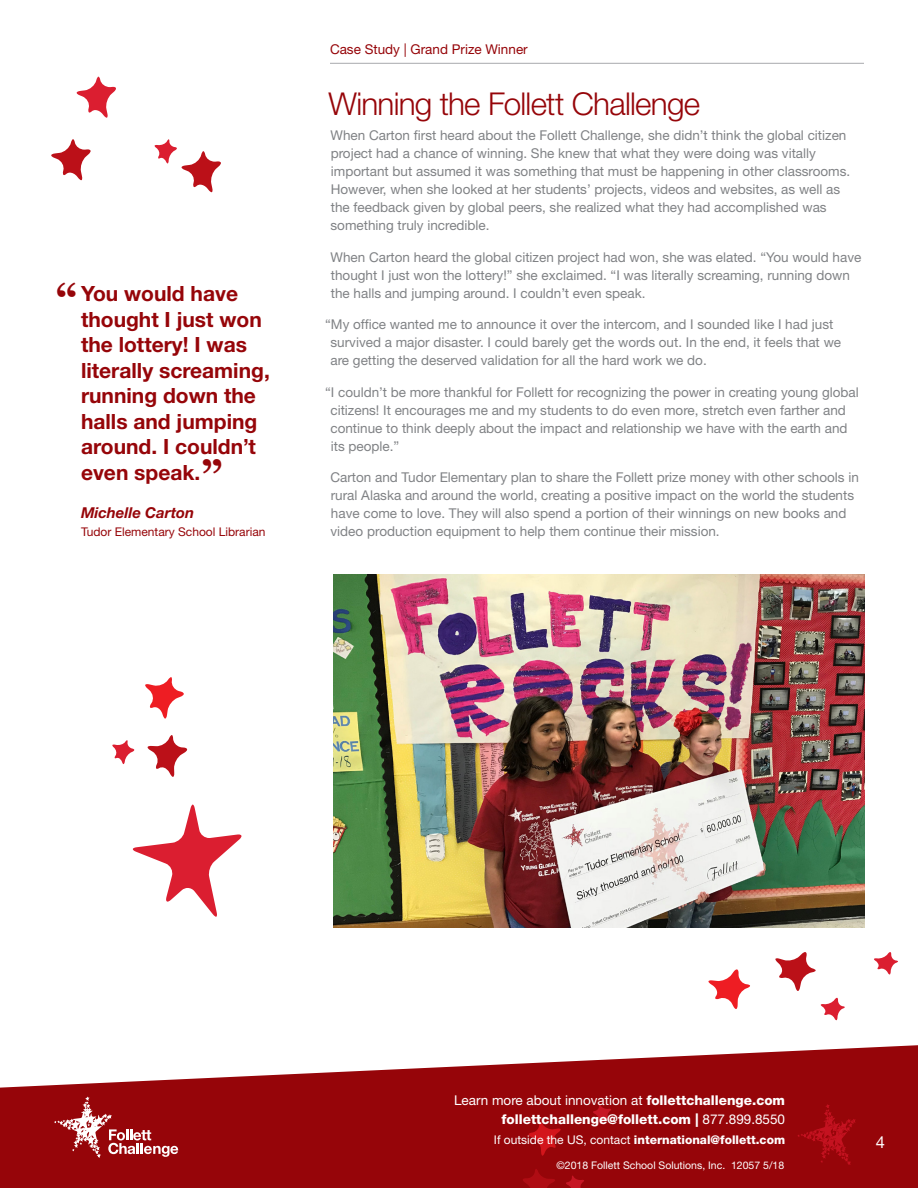
<style>
.page{position:relative;width:918px;height:1188px;background:#fff}
.page>*{position:absolute;margin:0;border:0;box-sizing:border-box;transform-origin:0 0}
.t1{font:700 42px "Georgia";color:#960509}
.big_red_hed{font:300 31.5px "Helvetica Neue LT Std";letter-spacing:-.025em;color:#960509}
.t2{font:700 21px/25.5px "Helvetica Neue LT Std";color:#960509}
.t3{font:16.5px "Helvetica Neue LT Std";color:#fff}
.t4{font:italic 700 15px "Helvetica Neue LT Std";color:#960509}
.body_page_two{font:13.5px/18px "Helvetica Neue LT Std";color:#808285}
.t5{font:800 13.5px/19.5px "Helvetica Neue LT Std";color:#fff;text-align:right}
.t6{font:13.5px "Helvetica Neue LT Std";color:#960509}
.t7{font:800 12px "Helvetica Neue LT Std";color:#fff}
.t8{font:12px "Helvetica Neue LT Std";color:#960509}
.t9{font:10.5px "Helvetica Neue LT Std";color:#fff}
.s1{font-weight:400}
</style>
<div class="page">
<hr style="left:330px;top:63px;width:534px;height:1px;background:#a8a9ad">
<svg style="left:76px;top:77px;width:40px;height:41px"></svg>
<svg style="left:51px;top:139px;width:40px;height:41px"></svg>
<svg style="left:145px;top:677px;width:39px;height:42px"></svg>
<svg style="left:112px;top:740px;width:23px;height:24px"></svg>
<svg style="left:147px;top:735px;width:41px;height:42px"></svg>
<svg style="left:132px;top:805px;width:110px;height:112px"></svg>
<svg style="left:154px;top:139px;width:67px;height:53px"></svg>
<svg style="left:708px;top:969px;width:42px;height:40px"></svg>
<svg style="left:874px;top:952px;width:24px;height:23px"></svg>
<svg style="left:775px;top:952px;width:70px;height:69px"></svg>
<svg style="left:0;top:1045px;width:918px;height:143px;fill:#960509"></svg>
<svg style="left:797px;top:1104px;width:59px;height:61px;background:#9f070d"></svg>
<svg style="left:54px;top:1096px;width:124px;height:62px;background:#a83135"></svg>
<svg style="left:528px;top:1121px;width:34px;height:35px"></svg>
<svg style="left:565px;top:1175px;width:20px;height:13px"></svg>
<svg style="left:592px;top:1104px;width:20px;height:20px"></svg>
<svg style="left:522px;top:1169px;width:34px;height:19px"></svg>
<img style="left:333px;top:574px;width:531px;height:354px">
<p class="t1" style="left:56px;top:272px;width:23px">“</p>
<p class="t2" style="left:81px;top:281px;width:190px">You would have thought I just won the lottery! I was literally screaming, running down the halls and jumping around. I couldn’t even speak.</p>
<p class="t4" style="left:81px;top:504px;width:115px">Michelle Carton</p>
<p class="t8" style="left:81px;top:525px;width:186px">Tudor Elementary School Librarian</p>
<p class="t1" style="left:223px;top:484px;width:23px;rotate:-180deg">“</p>
<p class="t6" style="left:330px;top:42px;width:199px">Case Study | Grand Prize Winner</p>
<p class="big_red_hed" style="left:329px;top:85px;width:373px">Winning the Follett Challenge</p>
<p class="body_page_two" style="left:331px;top:126px;width:521px">When Carton first heard about the Follett Challenge, she didn’t think the global citizen project had a chance of winning. She knew that what they were doing was vitally important but assumed it was something that must be happening in other classrooms.<br>However, when she looked at her students’ projects, videos and websites, as well as the feedback given by global peers, she realized what they had accomplished was something truly incredible.</p>
<p class="body_page_two" style="left:331px;top:248px;width:532px">When Carton heard the global citizen project had won, she was elated. “You would have thought I just won the lottery!” she exclaimed. “I was literally screaming, running down the halls and jumping around. I couldn’t even speak.</p>
<p class="body_page_two" style="left:330px;top:315px;width:512px;text-indent:-5px">“My office wanted me to announce it over the intercom, and I sounded like I had just survived a major disaster. I could barely get the words out. In the end, it feels that we are getting the deserved validation for all the hard work we do.</p>
<p class="body_page_two" style="left:330px;top:383px;width:530px;text-indent:-5px">“I couldn’t be more thankful for Follett for recognizing the power in creating young global citizens! It encourages me and my students to do even more, stretch even farther and continue to think deeply about the impact and relationship we have with the earth and its people.”</p>
<p class="body_page_two" style="left:330px;top:468px;width:530px">Carton and Tudor Elementary plan to share the Follett prize money with other schools in rural Alaska and around the world, creating a positive impact on the world the students have come to love. They will also spend a portion of their winnings on new books and video production equipment to help them continue their mission.</p>
<p class="t5" style="left:454px;top:1090px;width:333px"><span class="s1">Learn more about innovation at</span> follettchallenge.com follettchallenge@follett.com | <span class="s1">877.899.8550</span></p>
<p class="t7" style="left:494px;top:1132px;width:293px"><span class="s1">If outside the US, contact</span> international@follett.com</p>
<p class="t9" style="left:556px;top:1159px;width:229px">©2018 Follett School Solutions, Inc. 12057 5/18</p>
<p class="t3" style="left:876px;top:1133px;width:11px">4</p>
</div>
